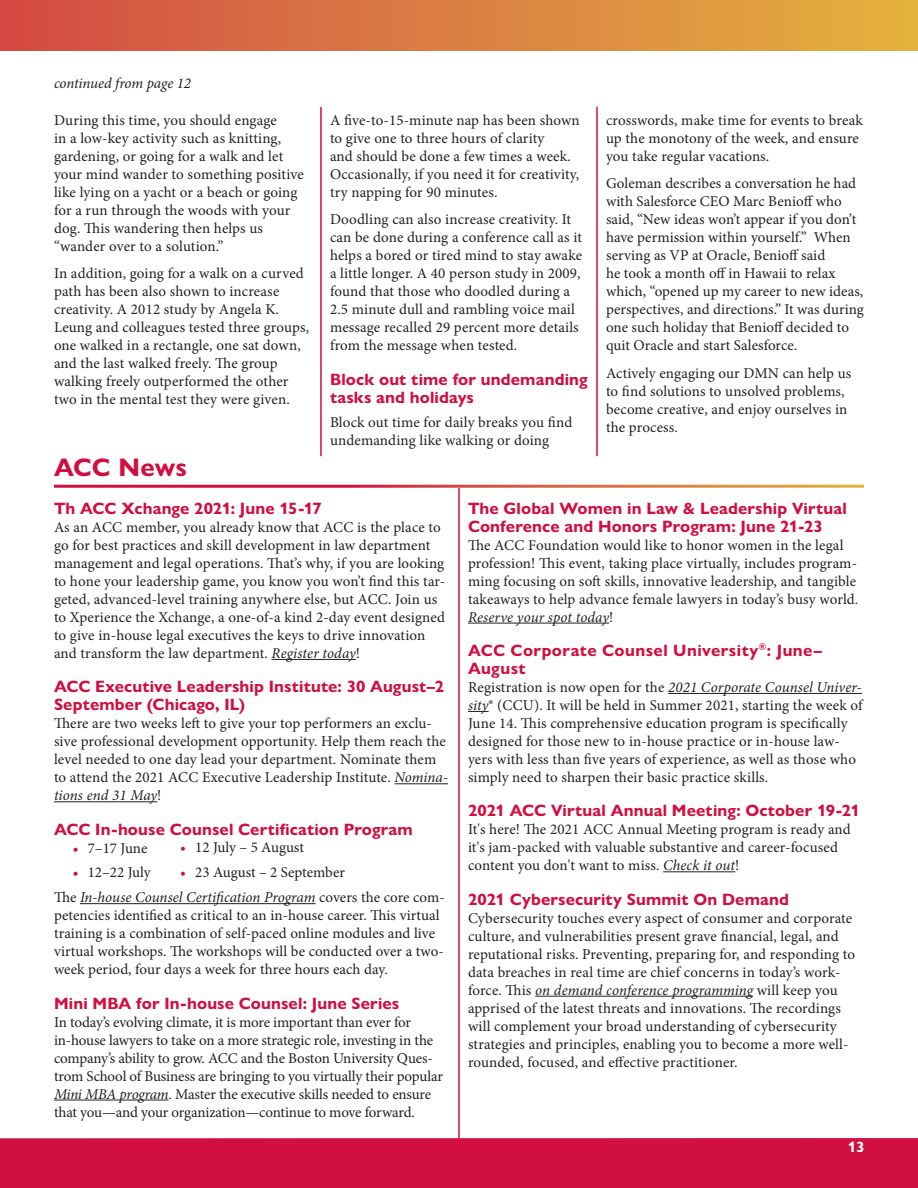
<style>
.page{position:relative;width:918px;height:1188px;background:#fff}
.page>*{position:absolute;margin:0;border:0;box-sizing:border-box;transform-origin:0 0}
.Headline_with_rule{font:700 25.5px "Gill Sans Nova";letter-spacing:.005em;color:#d10e40}
.Subhead{font:700 16.5px/18px "Gill Sans Nova";letter-spacing:.01em;color:#d10e40}
.Subhead-2{font:700 16.5px/18px "Gill Sans Nova";letter-spacing:.03em;color:#d10e40}
.body_text{font:15px/18px "Minion Pro";letter-spacing:.005em;color:#231f20}
.body_text-2{font:15px/18px "Minion Pro";letter-spacing:-.015em;color:#231f20}
.Continued_line{font:italic 15px "Minion Pro";letter-spacing:-.01em;color:#231f20}
.t1{font:700 15px "Gill Sans Nova";color:#fff}
.s1{font-style:italic}
.s2{color:#d10e40}
</style>
<div class="page">
<hr style="left:321px;top:107px;width:1px;height:349px;background:#d10e40">
<hr style="left:597px;top:107px;width:1px;height:349px;background:#d10e40">
<hr style="left:272px;top:659px;width:84px;height:1px;background:#231f20">
<hr style="left:395px;top:783px;width:53px;height:1px;background:#231f20">
<hr style="left:54px;top:801px;width:103px;height:1px;background:#231f20">
<hr style="left:80px;top:903px;width:236px;height:1px;background:#231f20">
<hr style="left:54px;top:1100px;width:115px;height:1px;background:#231f20">
<hr style="left:468px;top:623px;width:141px;height:1px;background:#231f20">
<hr style="left:668px;top:693px;width:194px;height:1px;background:#231f20">
<svg style="left:468px;top:711px;width:21px;height:1px"></svg>
<hr style="left:663px;top:871px;width:72px;height:1px;background:#231f20">
<hr style="left:535px;top:996px;width:218px;height:1px;background:#231f20">
<hr style="left:459px;top:488px;width:1px;height:700px;background:#d10e40">
<div style="left:0;top:0;width:918px;height:50px;background:linear-gradient(to right,#d34b45,#e4b33e)"></div>
<svg style="left:0;top:1108px;width:918px;height:80px"></svg>
<p class="Continued_line" style="left:54px;top:73px;width:139px">continued from page 12</p>
<p class="body_text" style="left:54px;top:111px;width:251px">During this time, you should engage<br>in a low-key activity such as knitting, gardening, or going for a walk and let your mind wander to something positive like lying on a yacht or a beach or going for a run through the woods with your dog. This wandering then helps us “wander over to a solution.”</p>
<p class="body_text" style="left:54px;top:264px;width:257px">In addition, going for a walk on a curved path has been also shown to increase creativity. A 2012 study by Angela K.<br>Leung and colleagues tested three groups, one walked in a rectangle, one sat down, and the last walked freely. The group walking freely outperformed the other two in the mental test they were given.</p>
<p class="Headline_with_rule" style="left:54px;top:452px;width:135px">ACC News</p>
<p class="body_text" style="left:330px;top:111px;width:251px">A five-to-15-minute nap has been shown to give one to three hours of clarity<br>and should be done a few times a week.<br>Occasionally, if you need it for creativity, try napping for 90 minutes.</p>
<p class="body_text" style="left:330px;top:210px;width:254px">Doodling can also increase creativity. It can be done during a conference call as it helps a bored or tired mind to stay awake a little longer. A 40 person study in 2009, found that those who doodled during a 2.5 minute dull and rambling voice mail message recalled 29 percent more details from the message when tested.</p>
<p class="Subhead" style="left:330px;top:370px;width:259px">Block out time for undemanding tasks and holidays</p>
<p class="body_text" style="left:330px;top:414px;width:244px">Block out time for daily breaks you find undemanding like walking or doing</p>
<p class="body_text" style="left:606px;top:111px;width:258px">crosswords, make time for events to break up the monotony of the week, and ensure you take regular vacations.</p>
<p class="body_text" style="left:606px;top:174px;width:260px">Goleman describes a conversation he had with Salesforce CEO Marc Benioff who said, “New ideas won’t appear if you don’t have permission within yourself.” When serving as VP at Oracle, Benioff said<br>he took a month off in Hawaii to relax which, “opened up my career to new ideas, perspectives, and directions.” It was during one such holiday that Benioff decided to quit Oracle and start Salesforce.</p>
<p class="body_text" style="left:606px;top:364px;width:247px">Actively engaging our DMN can help us to find solutions to unsolved problems, become creative, and enjoy ourselves in the process.</p>
<p class="Subhead" style="left:54px;top:499px;width:269px">Th ACC Xchange 2021: June 15-17</p>
<p class="body_text" style="left:54px;top:518px;width:393px">As an ACC member, you already know that ACC is the place to go for best practices and skill development in law department management and legal operations. That’s why, if you are looking to hone your leadership game, you know you won’t find this tar&shy;geted, advanced-level training anywhere else, but ACC. Join us to Xperience the Xchange, a one-of-a kind 2-day event designed to give in-house legal executives the keys to drive innovation and transform the law department. <span class="s1">Register today</span>!</p>
<p class="Subhead" style="left:54px;top:678px;width:392px">ACC Executive Leadership Institute: 30 August–2<br>September (Chicago, IL)</p>
<p class="body_text" style="left:54px;top:715px;width:396px">There are two weeks left to give your top performers an exclu&shy;sive professional development opportunity. Help them reach the level needed to one day lead your department. Nominate them to attend the 2021 ACC Executive Leadership Institute. <span class="s1">Nomina&shy;tions end 31 May</span>!</p>
<p class="Subhead" style="left:54px;top:820px;width:360px">ACC In-house Counsel Certification Program</p>
<p class="body_text" style="left:73px;top:839px;width:76px"><span class="s2">•</span> 7–17 June</p>
<p class="body_text" style="left:73px;top:864px;width:80px"><span class="s2">•</span> 12–22 July</p>
<p class="body_text" style="left:54px;top:888px;width:392px">The <span class="s1">In-house Counsel Certification Program</span> covers the core com&shy;petencies identified as critical to an in-house career. This virtual training is a combination of self-paced online modules and live virtual workshops. The workshops will be conducted over a two&shy;week period, four days a week for three hours each day.</p>
<p class="Subhead" style="left:54px;top:994px;width:347px">Mini MBA for In-house Counsel: June Series</p>
<p class="body_text-2" style="left:54px;top:1013px;width:390px">In today’s evolving climate, it is more important than ever for in-house lawyers to take on a more strategic role, investing in the company’s ability to grow. ACC and the Boston University Ques&shy;trom School of Business are bringing to you virtually their popular <span class="s1">Mini MBA program</span>. Master the executive skills needed to ensure that you—and your organization—continue to move forward.</p>
<p class="body_text" style="left:180px;top:839px;width:125px"><span class="s2">•</span> 12 July – 5 August</p>
<p class="body_text" style="left:180px;top:863px;width:166px"><span class="s2">•</span> 23 August – 2 September</p>
<p class="Subhead" style="left:468px;top:499px;width:381px">The Global Women in Law &amp; Leadership Virtual<br>Conference and Honors Program: June 21-23</p>
<p class="body_text" style="left:468px;top:536px;width:392px">The ACC Foundation would like to honor women in the legal profession! This event, taking place virtually, includes program&shy;ming focusing on soft skills, innovative leadership, and tangible takeaways to help advance female lawyers in today’s busy world.<br><span class="s1">Reserve your spot today</span>!</p>
<p class="Subhead-2" style="left:468px;top:641px;width:355px">ACC Corporate Counsel University<sup>®</sup>: June–<br>August</p>
<p class="body_text" style="left:468px;top:678px;width:396px">Registration is now open for the <span class="s1">2021 Corporate Counsel Univer&shy;sity</span>® (CCU). It will be held in Summer 2021, starting the week of June 14. This comprehensive education program is specifically designed for those new to in-house practice or in-house law&shy;yers with less than five years of experience, as well as those who simply need to sharpen their basic practice skills.</p>
<p class="Subhead" style="left:468px;top:802px;width:393px">2021 ACC Virtual Annual Meeting: October 19-21</p>
<p class="body_text" style="left:468px;top:821px;width:384px">It's here! The 2021 ACC Annual Meeting program is ready and it's jam-packed with valuable substantive and career-focused content you don't want to miss. <span class="s1">Check it out</span>!</p>
<p class="Subhead" style="left:468px;top:890px;width:323px">2021 Cybersecurity Summit On Demand</p>
<p class="body_text" style="left:468px;top:909px;width:389px">Cybersecurity touches every aspect of consumer and corporate culture, and vulnerabilities present grave financial, legal, and reputational risks. Preventing, preparing for, and responding to data breaches in real time are chief concerns in today’s work&shy;force. This <span class="s1">on demand conference programming</span> will keep you apprised of the latest threats and innovations. The recordings will complement your broad understanding of cybersecurity strategies and principles, enabling you to become a more well&shy;rounded, focused, and effective practitioner.</p>
<p class="t1" style="left:848px;top:1138px;width:18px">13</p>
</div>
